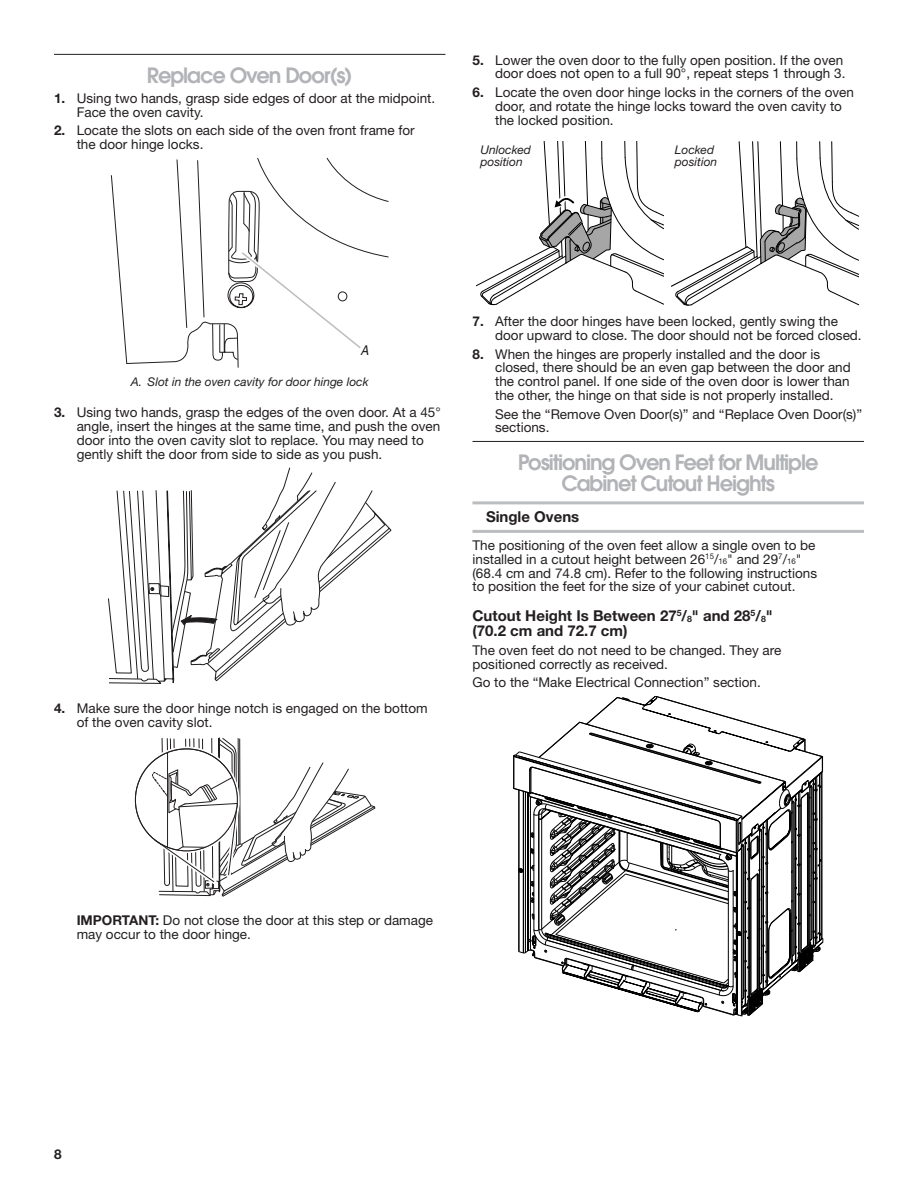
<style>
.page{position:relative;width:918px;height:1188px;background:#fff}
.page>*{position:absolute;margin:0;border:0;box-sizing:border-box;transform-origin:0 0}
.Heading_2{font:600 21px/21px "Avant Garde";letter-spacing:-.05em;color:#b2b3b7;text-align:center}
.Heading_3_Plus{font:700 15px/15px "Helvetica Neue";color:#231f20}
.Heading_3_Rules{font:700 15px "Helvetica Neue";color:#231f20}
.Body{font:13.5px/13.8px "Helvetica Neue";color:#231f20}
.Body_Indent{font:13.5px/13.8px "Helvetica Neue";color:#231f20}
.t1{font:700 13.5px "Helvetica Neue";color:#231f20}
.t2{font:italic 13.5px "Helvetica";color:#231f20;scale:.9 1}
.t3{font:italic 12px/12px "Helvetica Neue";color:#231f20}
.s1{font-weight:700}
.s2{font-size:7.8px}
.s3{font-size:8.7px}
</style>
<div class="page">
<hr style="left:54px;top:54px;width:392px;height:1px;background:#231f20">
<hr style="left:472px;top:441px;width:392px;height:1px;background:#231f20">
<hr style="left:472px;top:501px;width:392px;height:3px;background:#bcbdc0">
<hr style="left:472px;top:530px;width:392px;height:3px;background:#bcbdc0">
<svg style="left:476px;top:141px;width:188px;height:164px"></svg>
<svg style="left:671px;top:141px;width:188px;height:165px"></svg>
<svg style="left:111px;top:158px;width:278px;height:210px"></svg>
<svg style="left:108px;top:468px;width:283px;height:216px"></svg>
<svg style="left:134px;top:737px;width:241px;height:160px"></svg>
<svg style="left:513px;top:696px;width:310px;height:320px"></svg>
<h2 class="Heading_2" style="left:147px;top:64px;width:207px">Replace Oven Door(s)</h2>
<p class="Body" style="left:77px;top:91px;width:360px;text-indent:-23px"><span class="s1">1.</span> Using two hands, grasp side edges of door at the midpoint.<br>Face the oven cavity.</p>
<p class="Body" style="left:77px;top:123px;width:340px;text-indent:-23px"><span class="s1">2.</span> Locate the slots on each side of the oven front frame for the door hinge locks.</p>
<p class="Body" style="left:472px;top:53px;width:374px;text-align:right"><span class="s1">5.</span> Lower the oven door to the fully open position. If the oven door does not open to a full 90°, repeat steps 1 through 3.</p>
<p class="Body" style="left:495px;top:85px;width:360px;text-indent:-23px"><span class="s1">6.</span> Locate the oven door hinge locks in the corners of the oven door, and rotate the hinge locks toward the oven cavity to the locked position.</p>
<p class="t3" style="left:480px;top:143px;width:52px">Unlocked position</p>
<p class="t3" style="left:675px;top:143px;width:44px">Locked position</p>
<p class="t2" style="left:360px;top:343px;width:11px">A</p>
<p class="t3" style="left:131px;top:376px;width:239px">A. Slot in the oven cavity for door hinge lock</p>
<p class="Body" style="left:77px;top:405px;width:366px;text-indent:-23px"><span class="s1">3.</span> Using two hands, grasp the edges of the oven door. At a 45° angle, insert the hinges at the same time, and push the oven door into the oven cavity slot to replace. You may need to gently shift the door from side to side as you push.</p>
<p class="Body" style="left:77px;top:701px;width:353px;text-indent:-23px"><span class="s1">4.</span> Make sure the door hinge notch is engaged on the bottom of the oven cavity slot.</p>
<p class="Body" style="left:495px;top:314px;width:368px;text-indent:-23px"><span class="s1">7.</span> After the door hinges have been locked, gently swing the door upward to close. The door should not be forced closed.</p>
<p class="Body" style="left:495px;top:347px;width:357px;text-indent:-23px"><span class="s1">8.</span> When the hinges are properly installed and the door is closed, there should be an even gap between the door and the control panel. If one side of the oven door is lower than the other, the hinge on that side is not properly installed.</p>
<p class="Body_Indent" style="left:495px;top:407px;width:369px">See the “Remove Oven Door(s)” and “Replace Oven Door(s)” sections.</p>
<h2 class="Heading_2" style="left:518px;top:451px;width:302px">Positioning Oven Feet for Multiple<br>Cabinet Cutout Heights</h2>
<h3 class="Heading_3_Rules" style="left:486px;top:508px;width:95px">Single Ovens</h3>
<p class="Body" style="left:472px;top:538px;width:346px">The positioning of the oven feet allow a single oven to be installed in a cutout height between 26<sup>15</sup>/<span class="s2">16</span>" and 29<sup>7</sup>/<span class="s2">16</span>" (68.4 cm and 74.8 cm). Refer to the following instructions to position the feet for the size of your cabinet cutout.</p>
<h3 class="Heading_3_Plus" style="left:472px;top:608px;width:302px">Cutout Height Is Between 27<sup>5</sup>/<span class="s3">8</span>" and 28<sup>5</sup>/<span class="s3">8</span>" (70.2 cm and 72.7 cm)</h3>
<p class="Body" style="left:472px;top:643px;width:310px">The oven feet do not need to be changed. They are positioned correctly as received.</p>
<p class="Body" style="left:472px;top:675px;width:290px">Go to the “Make Electrical Connection” section.</p>
<p class="Body_Indent" style="left:77px;top:914px;width:358px"><span class="s1">IMPORTANT:</span> Do not close the door at this step or damage may occur to the door hinge.</p>
<p class="t1" style="left:54px;top:1146px;width:9px">8</p>
</div>
